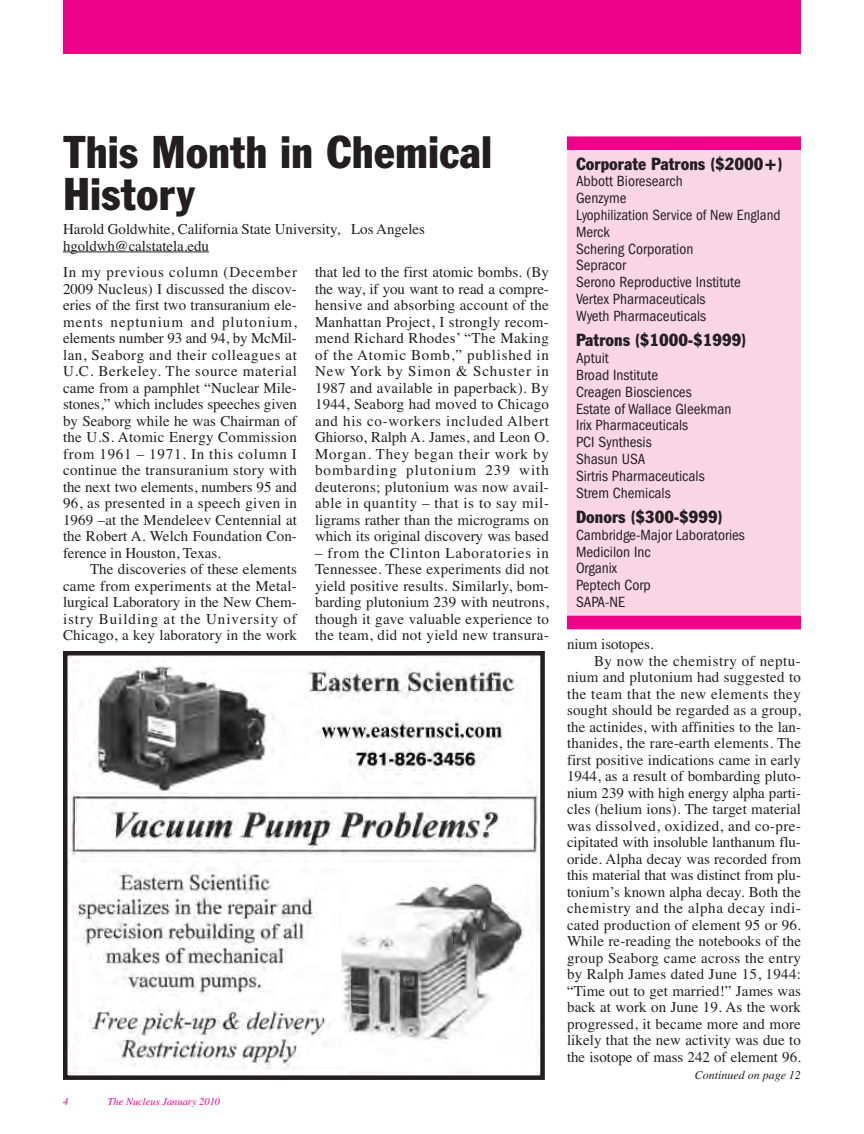
<style>
.page{position:relative;width:864px;height:1134px;background:#fff}
.page>*{position:absolute;margin:0;border:0;box-sizing:border-box;transform-origin:0 0}
.t1{font:condensed 45px/42px "Franklin Gothic BT";color:#231f20}
.t2{font:condensed 17.25px "Franklin Gothic BT";color:#231f20}
.t3{font:condensed 15.3px/16.8px "Franklin Gothic";color:#231f20}
.t4{font:15px/16.5px "Times";letter-spacing:.005em;color:#231f20;text-align:justify}
.t5{font:15px "Times";letter-spacing:.04em;color:#231f20}
.t6{font:15px "Times";letter-spacing:.03em;color:#231f20}
.t7{font:15px "Times";letter-spacing:.025em;color:#231f20}
.t8{font:italic 12px "Times";color:#231f20}
.t9{font:italic 10.5px "Times";color:#ed028c}
</style>
<div class="page">
<hr style="left:63px;top:252px;width:146px;height:1px;background:#231f20">
<div style="left:63px;top:0;width:738px;height:54px;background:#ed028c"></div>
<div style="left:567px;top:136px;width:234px;height:494px;background:#fad5e5"></div>
<div style="left:567px;top:137px;width:234px;height:13px;background:#ed028c"></div>
<div style="left:567px;top:616px;width:234px;height:13px;background:#ed028c"></div>
<img style="left:68px;top:656px;width:472px;height:419px">
<div style="left:63px;top:651px;width:482px;height:429px;border:4px solid #231f20"></div>
<h1 class="t1" style="left:63px;top:135px;width:431px">This Month in Chemical<br>History</h1>
<p class="t4" style="left:63px;top:221px;width:364px">Harold Goldwhite, California State University, Los Angeles hgoldwh@calstatela.edu</p>
<p class="t4" style="left:63px;top:264px;width:236px">In my previous column (December 2009 Nucleus) I discussed the discov&shy;eries of the first two transuranium ele&shy;ments neptunium and plutonium, elements number 93 and 94, by McMil&shy;lan, Seaborg and their colleagues at U.C. Berkeley. The source material came from a pamphlet “Nuclear Mile&shy;stones,” which includes speeches given by Seaborg while he was Chairman of the U.S. Atomic Energy Commission from 1961 – 1971. In this column I continue the transuranium story with the next two elements, numbers 95 and 96, as presented in a speech given in 1969 –at the Mendeleev Centennial at the Robert A. Welch Foundation Con&shy;ference in Houston, Texas.</p>
<p class="t4" style="left:63px;top:561px;width:235px;text-indent:27px">The discoveries of these elements came from experiments at the Metal&shy;lurgical Laboratory in the New Chem&shy;istry Building at the University of Chicago, a key laboratory in the work</p>
<p class="t4" style="left:315px;top:264px;width:235px">that led to the first atomic bombs. (By the way, if you want to read a compre&shy;hensive and absorbing account of the Manhattan Project, I strongly recom&shy;mend Richard Rhodes’ “The Making of the Atomic Bomb,” published in New York by Simon &amp; Schuster in 1987 and available in paperback). By 1944, Seaborg had moved to Chicago and his co-workers included Albert Ghiorso, Ralph A. James, and Leon O.<br>Morgan. They began their work by bombarding plutonium 239 with deuterons; plutonium was now avail&shy;able in quantity – that is to say mil&shy;ligrams rather than the micrograms on which its original discovery was based</p>
<p class="t4" style="left:315px;top:544px;width:235px">– from the Clinton Laboratories in Tennessee. These experiments did not yield positive results. Similarly, bom&shy;barding plutonium 239 with neutrons, though it gave valuable experience to the team, did not yield new transura-</p>
<p class="t9" style="left:63px;top:1095px;width:7px">4</p>
<p class="t9" style="left:108px;top:1095px;width:114px">The Nucleus January 2010</p>
<p class="t2" style="left:576px;top:157px;width:208px">Corporate Patrons ($2000+)</p>
<p class="t3" style="left:576px;top:174px;width:206px">Abbott Bioresearch<br>Genzyme<br>Lyophilization Service of New England<br>Merck<br>Schering Corporation<br>Sepracor<br>Serono Reproductive Institute<br>Vertex Pharmaceuticals<br>Wyeth Pharmaceuticals</p>
<p class="t2" style="left:576px;top:334px;width:172px">Patrons ($1000-$1999)</p>
<p class="t3" style="left:576px;top:351px;width:157px">Aptuit<br>Broad Institute<br>Creagen Biosciences<br>Estate of Wallace Gleekman<br>Irix Pharmaceuticals<br>PCI Synthesis<br>Shasun USA<br>Sirtris Pharmaceuticals<br>Strem Chemicals</p>
<p class="t2" style="left:576px;top:511px;width:148px">Donors ($300-$999)</p>
<p class="t3" style="left:576px;top:528px;width:170px">Cambridge-Major Laboratories<br>Medicilon Inc<br>Organix<br>Peptech Corp<br>SAPA-NE</p>
<p class="t4" style="left:567px;top:636px;width:88px">nium isotopes.</p>
<p class="t5" style="left:594px;top:652px;width:208px">By now the chemistry of neptu-</p>
<p class="t4" style="left:567px;top:669px;width:235px">nium and plutonium had suggested to</p>
<p class="t5" style="left:567px;top:685px;width:235px">the team that the new elements they</p>
<p class="t4" style="left:567px;top:702px;width:235px">sought should be regarded as a group,</p>
<p class="t4" style="left:567px;top:718px;width:235px">the actinides, with affinities to the lan-</p>
<p class="t4" style="left:567px;top:735px;width:235px">thanides, the rare-earth elements. The</p>
<p class="t4" style="left:567px;top:751px;width:235px">first positive indications came in early</p>
<p class="t4" style="left:567px;top:768px;width:235px">1944, as a result of bombarding pluto-</p>
<p class="t4" style="left:567px;top:784px;width:235px">nium 239 with high energy alpha parti-</p>
<p class="t4" style="left:567px;top:801px;width:235px">cles (helium ions). The target material</p>
<p class="t6" style="left:567px;top:817px;width:235px">was dissolved, oxidized, and co-pre-</p>
<p class="t4" style="left:567px;top:834px;width:235px">cipitated with insoluble lanthanum flu-</p>
<p class="t4" style="left:567px;top:850px;width:235px">oride. Alpha decay was recorded from</p>
<p class="t4" style="left:567px;top:867px;width:235px">this material that was distinct from plu-</p>
<p class="t4" style="left:567px;top:883px;width:235px">tonium’s known alpha decay. Both the</p>
<p class="t5" style="left:567px;top:899px;width:235px">chemistry and the alpha decay indi-</p>
<p class="t4" style="left:567px;top:916px;width:235px">cated production of element 95 or 96.</p>
<p class="t4" style="left:567px;top:933px;width:235px">While re-reading the notebooks of the</p>
<p class="t7" style="left:567px;top:949px;width:235px">group Seaborg came across the entry</p>
<p class="t4" style="left:567px;top:966px;width:235px">by Ralph James dated June 15, 1944:</p>
<p class="t4" style="left:567px;top:982px;width:235px">“Time out to get married!” James was</p>
<p class="t4" style="left:567px;top:999px;width:235px">back at work on June 19. As the work</p>
<p class="t4" style="left:567px;top:1015px;width:235px">progressed, it became more and more</p>
<p class="t4" style="left:567px;top:1032px;width:235px">likely that the new activity was due to</p>
<p class="t4" style="left:567px;top:1048px;width:235px">the isotope of mass 242 of element 96.</p>
<p class="t8" style="left:695px;top:1068px;width:108px">Continued on page 12</p>
</div>
